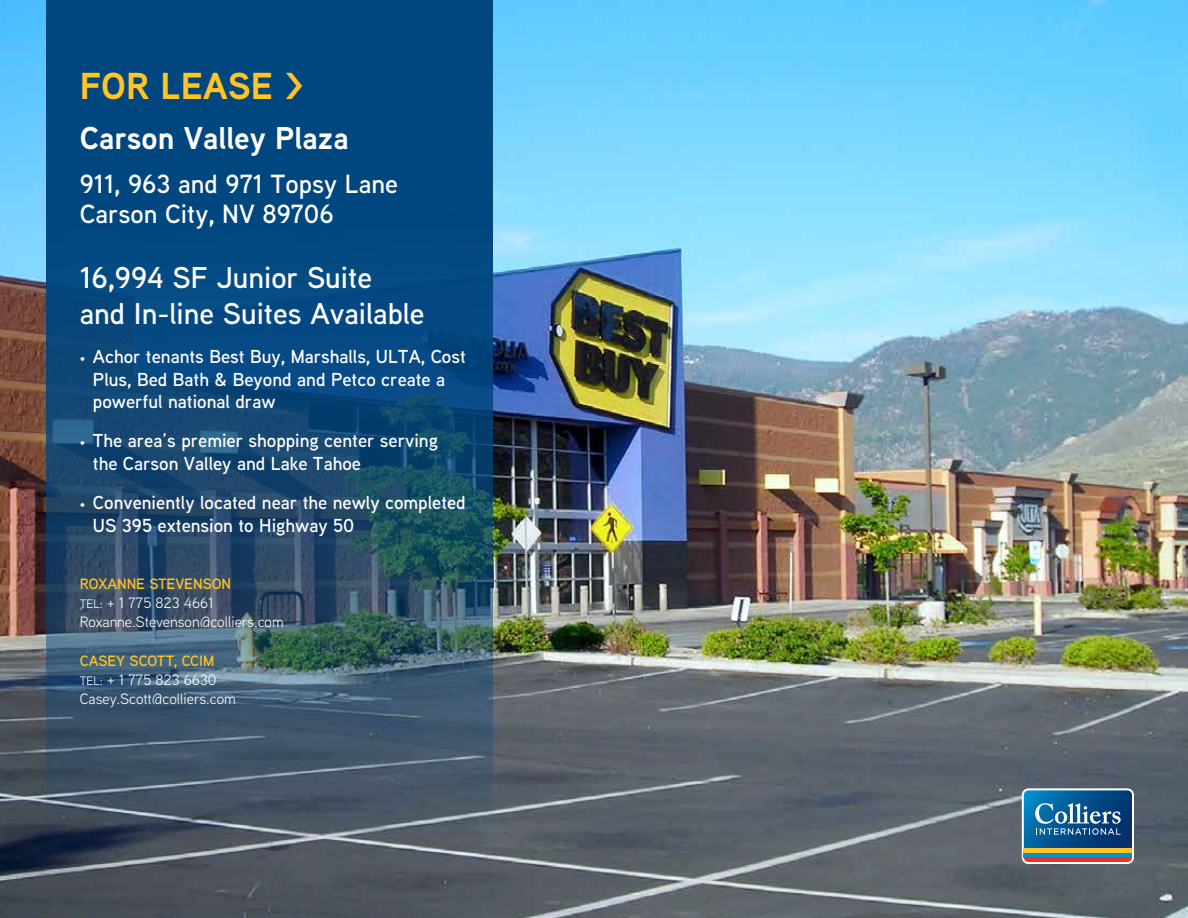
<style>
.page{position:relative;width:1188px;height:918px;background:#fff}
.page>*{position:absolute;margin:0;border:0;box-sizing:border-box;transform-origin:0 0}
.t1{font:700 37.5px "Aaux Next";color:#ffc425}
.t2{font:700 31.5px "Aaux Next";color:#fff}
.t3{font:600 30px/36px "Aaux Next";color:#fff}
.t4{font:600 26.25px/30px "Aaux Next";color:#fff}
.t5{font:600 18.75px/22.5px "Aaux Next";color:#fff}
.t6{font:15px/19px "Aaux Next";color:#fff}
.s1{font-weight:400;font-size:12px}
.s2{font-weight:600;color:#ffc425}
.s3{font-size:12.3px}
</style>
<div class="page">
<img style="left:0;top:0;width:1188px;height:918px">
<svg style="left:1022px;top:788px;width:112px;height:76px;background:#4a7897"></svg>
<svg style="left:46px;top:0;width:446px;height:837px;background:#1b4d75"></svg>
<h1 class="t1" style="left:80px;top:60px;width:226px">FOR LEASE &gt;</h1>
<h2 class="t2" style="left:80px;top:116px;width:270px">Carson Valley Plaza</h2>
<h3 class="t4" style="left:80px;top:168px;width:320px">911, 963 and 971 Topsy Lane<br>Carson City, NV 89706</h3>
<h3 class="t3" style="left:80px;top:258px;width:346px">16,994 SF Junior Suite and In-line Suites Available</h3>
<p class="t5" style="left:93px;top:345px;width:374px;text-indent:-13px"><span class="s1">•</span> Achor tenants Best Buy, Marshalls, ULTA, Cost<br>Plus, Bed Bath &amp; Beyond and Petco create a powerful national draw</p>
<p class="t5" style="left:93px;top:429px;width:347px;text-indent:-13px"><span class="s1">•</span> The area’s premier shopping center serving the Carson Valley and Lake Tahoe</p>
<p class="t5" style="left:93px;top:491px;width:374px;text-indent:-13px"><span class="s1">•</span> Conveniently located near the newly completed<br>US 395 extension to Highway 50</p>
<p class="t6" style="left:80px;top:574px;width:205px"><span class="s2">ROXANNE STEVENSON<br></span><span class="s3">TEL:</span> + 1 775 823 4661<br>Roxanne.Stevenson@colliers.com</p>
<p class="t6" style="left:80px;top:651px;width:157px"><span class="s2">CASEY SCOTT, CCIM<br></span><span class="s3">TEL:</span> + 1 775 823 6630<br>Casey.Scott@colliers.com</p>
</div>
